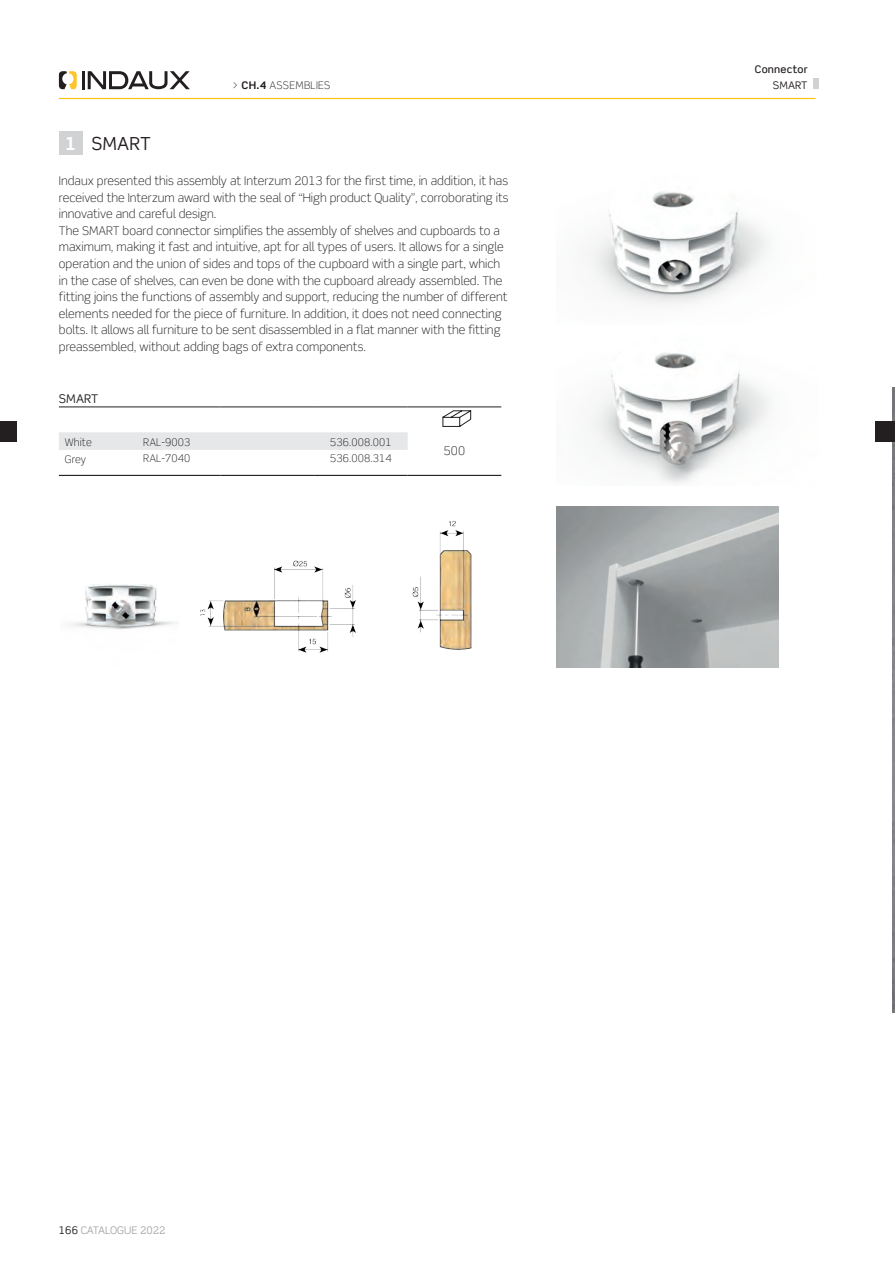
<style>
.page{position:relative;width:895px;height:1269px;background:#fff}
.page>*{position:absolute;margin:0;border:0;box-sizing:border-box;transform-origin:0 0}
.TITULU_1{font:18px "Scene Pro";letter-spacing:.01em;color:#231f20}
.TITULU_1-2{font:700 18px "Scene Pro";color:#fff}
.descripción{font:300 12px/16.5px "Scene Pro";color:#231f20;text-align:justify}
.tabl__TITULO{font:12px "Scene Pro";letter-spacing:.005em;color:#231f20}
.t1{font:300 12px "Scene Pro";color:#231f20}
.tabl__texto{font:300 10.5px "Scene Pro";letter-spacing:.01em;color:#231f20}
.t2{font:10.5px "Scene Pro";color:#a8a9ad}
.tabl__texto-2{font:300 10.5px "Scene Pro";letter-spacing:.03em;color:#231f20}
.cab__TITULU_Ø{font:500 10.5px "Scene Pro";letter-spacing:.02em;color:#231f20}
.cab__TITULU_1{font:10.5px "Scene Pro";letter-spacing:.01em;color:#231f20}
.s1{font-weight:700}
.s2{color:#231f20}
</style>
<div class="page">
<hr style="left:59px;top:98px;width:756px;height:1px;background:#fec210">
<svg style="left:59px;top:71px;width:18px;height:18px"></svg>
<hr style="left:82px;top:71px;width:3px;height:18px;background:#231f20">
<svg style="left:88px;top:71px;width:102px;height:18px"></svg>
<img style="left:892px;top:388px;width:3px;height:624px">
<div style="left:813px;top:78px;width:5px;height:10px;background:#d1d2d4"></div>
<div style="left:59px;top:433px;width:349px;height:17px;background:#e6e7e9"></div>
<hr style="left:59px;top:406px;width:161px;height:1px;background:#231f20">
<hr style="left:220px;top:406px;width:94px;height:1px;background:#231f20">
<hr style="left:314px;top:406px;width:94px;height:1px;background:#231f20">
<hr style="left:408px;top:406px;width:93px;height:1px;background:#231f20">
<hr style="left:59px;top:475px;width:161px;height:1px;background:#231f20">
<hr style="left:220px;top:475px;width:94px;height:1px;background:#231f20">
<hr style="left:314px;top:475px;width:94px;height:1px;background:#231f20">
<hr style="left:408px;top:475px;width:93px;height:1px;background:#231f20">
<hr style="left:59px;top:432px;width:161px;height:1px;background:#e6e7e9">
<hr style="left:220px;top:432px;width:94px;height:1px;background:#e6e7e9">
<hr style="left:314px;top:432px;width:94px;height:1px;background:#e6e7e9">
<svg style="left:442px;top:410px;width:29px;height:17px"></svg>
<div style="left:59px;top:131px;width:24px;height:24px;background:#d1d2d4"></div>
<img style="left:200px;top:520px;width:272px;height:133px">
<img style="left:589px;top:191px;width:180px;height:114px">
<img style="left:591px;top:353px;width:180px;height:130px">
<img style="left:556px;top:506px;width:222px;height:161px">
<img style="left:69px;top:584px;width:109px;height:46px">
<div style="left:875px;top:421px;width:20px;height:21px;background:#231f20"></div>
<div style="left:0;top:421px;width:17px;height:21px;background:#231f20"></div>
<p class="TITULU_1-2" style="left:65px;top:133px;width:13px">1</p>
<p class="TITULU_1" style="left:91px;top:132px;width:61px">SMART</p>
<p class="tabl__texto-2" style="left:232px;top:78px;width:100px">&gt; <span class="s1">CH.4</span> ASSEMBLIES</p>
<p class="descripción" style="left:59px;top:173px;width:451px">Indaux presented this assembly at Interzum 2013 for the first time, in addition, it has received the Interzum award with the seal of “High product Quality”, corroborating its innovative and careful design.</p>
<p class="descripción" style="left:59px;top:222px;width:450px;text-align:left">The SMART board connector simplifies the assembly of shelves and cupboards to a maximum, making it fast and intuitive, apt for all types of users. It allows for a single operation and the union of sides and tops of the cupboard with a single part, which in the case of shelves, can even be done with the cupboard already assembled. The fitting joins the functions of assembly and support, reducing the number of different elements needed for the piece of furniture. In addition, it does not need connecting bolts. It allows all furniture to be sent disassembled in a flat manner with the fitting preassembled, without adding bags of extra components.</p>
<p class="tabl__TITULO" style="left:59px;top:391px;width:41px">SMART</p>
<p class="tabl__texto" style="left:65px;top:435px;width:29px">White</p>
<p class="tabl__texto" style="left:65px;top:452px;width:23px">Grey</p>
<p class="tabl__texto" style="left:143px;top:435px;width:49px">RAL-9003</p>
<p class="tabl__texto" style="left:330px;top:435px;width:63px">536.008.001</p>
<p class="tabl__texto" style="left:143px;top:452px;width:49px">RAL-7040</p>
<p class="tabl__texto" style="left:330px;top:452px;width:63px">536.008.314</p>
<p class="t1" style="left:444px;top:443px;width:23px">500</p>
<p class="cab__TITULU_Ø" style="left:755px;top:63px;width:54px">Connector</p>
<p class="cab__TITULU_1" style="left:773px;top:78px;width:36px">SMART</p>
<p class="t2" style="left:59px;top:1223px;width:108px"><span class="s2">166</span> CATALOGUE 2022</p>
</div>
